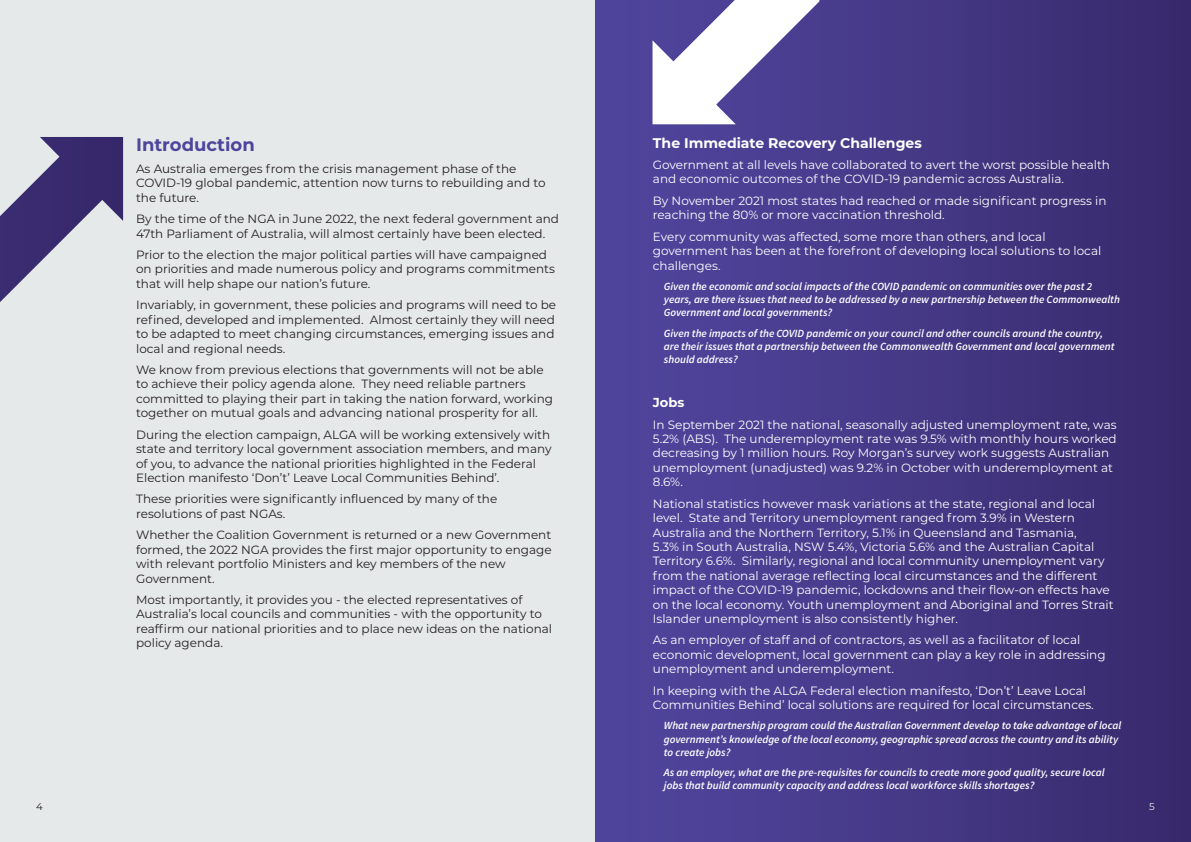
<style>
.page{position:relative;width:1191px;height:842px;background:#e6e9ea}
.page>*{position:absolute;margin:0;border:0;box-sizing:border-box;transform-origin:0 0}
.t1{font:700 18px "Montserrat";color:#4d449c}
.t2{font:700 14px "Montserrat";color:#fff}
.t3{font:700 13px "Montserrat";color:#fff}
.t4{font:12px/14.4px "Montserrat";color:#231f20}
.t5{font:12px/14.4px "Montserrat";color:#fff}
.t6{font:italic 600 11px/13.2px "Source Sans Pro";color:#fff}
.t7{font:10px "Montserrat";color:#231f20}
.t8{font:10px "Montserrat";color:#e6e9ea}
</style>
<div class="page">
<div style="left:595px;top:0;width:596px;height:842px;background:linear-gradient(to right,#5147a0,#382a6c)"></div>
<svg style="left:0;top:137px;width:123px;height:165px"></svg>
<svg style="left:652px;top:0;width:168px;height:124px;background:#a6a0ca"></svg>
<p class="t1" style="left:136px;top:132px;width:120px">Introduction</p>
<p class="t4" style="left:136px;top:161px;width:411px">As Australia emerges from the crisis management phase of the<br>COVID-19 global pandemic, attention now turns to rebuilding and to the future.</p>
<p class="t4" style="left:136px;top:211px;width:424px">By the time of the NGA in June 2022, the next federal government and<br>47th Parliament of Australia, will almost certainly have been elected.</p>
<p class="t4" style="left:136px;top:247px;width:420px">Prior to the election the major political parties will have campaigned on priorities and made numerous policy and programs commitments that will help shape our nation’s future.</p>
<p class="t4" style="left:136px;top:297px;width:421px">Invariably, in government, these policies and programs will need to be refined, developed and implemented. Almost certainly they will need to be adapted to meet changing circumstances, emerging issues and local and regional needs.</p>
<p class="t4" style="left:136px;top:362px;width:418px">We know from previous elections that governments will not be able to achieve their policy agenda alone. They need reliable partners committed to playing their part in taking the nation forward, working together on mutual goals and advancing national prosperity for all.</p>
<p class="t4" style="left:136px;top:427px;width:417px">During the election campaign, ALGA will be working extensively with state and territory local government association members, and many of you, to advance the national priorities highlighted in the Federal Election manifesto ‘Don’t’ Leave Local Communities Behind’.</p>
<p class="t4" style="left:136px;top:491px;width:363px">These priorities were significantly influenced by many of the resolutions of past NGAs.</p>
<p class="t4" style="left:136px;top:527px;width:417px">Whether the Coalition Government is returned or a new Government formed, the 2022 NGA provides the first major opportunity to engage with relevant portfolio Ministers and key members of the new Government.</p>
<p class="t4" style="left:136px;top:592px;width:417px">Most importantly, it provides you - the elected representatives of Australia’s local councils and communities - with the opportunity to reaffirm our national priorities and to place new ideas on the national policy agenda.</p>
<p class="t2" style="left:653px;top:132px;width:270px">The Immediate Recovery Challenges</p>
<p class="t5" style="left:653px;top:157px;width:458px">Government at all levels have collaborated to avert the worst possible health and economic outcomes of the COVID-19 pandemic across Australia.</p>
<p class="t5" style="left:653px;top:193px;width:455px">By November 2021 most states had reached or made significant progress in reaching the 80% or more vaccination threshold.</p>
<p class="t5" style="left:653px;top:229px;width:450px">Every community was affected, some more than others, and local government has been at the forefront of developing local solutions to local challenges.</p>
<p class="t6" style="left:664px;top:280px;width:457px">Given the economic and social impacts of the COVID pandemic on communities over the past 2 years, are there issues that need to be addressed by a new partnership between the Commonwealth<br>Government and local governments?</p>
<p class="t6" style="left:664px;top:326px;width:452px">Given the impacts of the COVID pandemic on your council and other councils around the country, are their issues that a partnership between the Commonwealth Government and local government should address?</p>
<p class="t3" style="left:653px;top:393px;width:33px">Jobs</p>
<p class="t5" style="left:653px;top:417px;width:465px">In September 2021 the national, seasonally adjusted unemployment rate, was 5.2% (ABS). The underemployment rate was 9.5% with monthly hours worked decreasing by 1 million hours. Roy Morgan’s survey work suggests Australian unemployment (unadjusted) was 9.2% in October with underemployment at 8.6%.</p>
<p class="t5" style="left:653px;top:496px;width:462px">National statistics however mask variations at the state, regional and local level. State and Territory unemployment ranged from 3.9% in Western Australia and the Northern Territory, 5.1% in Queensland and Tasmania,<br>5.3% in South Australia, NSW 5.4%, Victoria 5.6% and the Australian Capital Territory 6.6%. Similarly, regional and local community unemployment vary from the national average reflecting local circumstances and the different impact of the COVID-19 pandemic, lockdowns and their flow-on effects have on the local economy. Youth unemployment and Aboriginal and Torres Strait Islander unemployment is also consistently higher.</p>
<p class="t5" style="left:653px;top:632px;width:454px">As an employer of staff and of contractors, as well as a facilitator of local economic development, local government can play a key role in addressing unemployment and underemployment.</p>
<p class="t5" style="left:653px;top:683px;width:442px">In keeping with the ALGA Federal election manifesto, ‘Don’t’ Leave Local<br>Communities Behind’ local solutions are required for local circumstances.</p>
<p class="t6" style="left:664px;top:719px;width:459px">What new partnership program could the Australian Government develop to take advantage of local government’s knowledge of the local economy, geographic spread across the country and its ability to create jobs?</p>
<p class="t6" style="left:664px;top:766px;width:442px">As an employer, what are the pre-requisites for councils to create more good quality, secure local jobs that build community capacity and address local workforce skills shortages?</p>
<p class="t7" style="left:36px;top:799px;width:8px">4</p>
<p class="t8" style="left:1149px;top:799px;width:7px">5</p>
</div>
